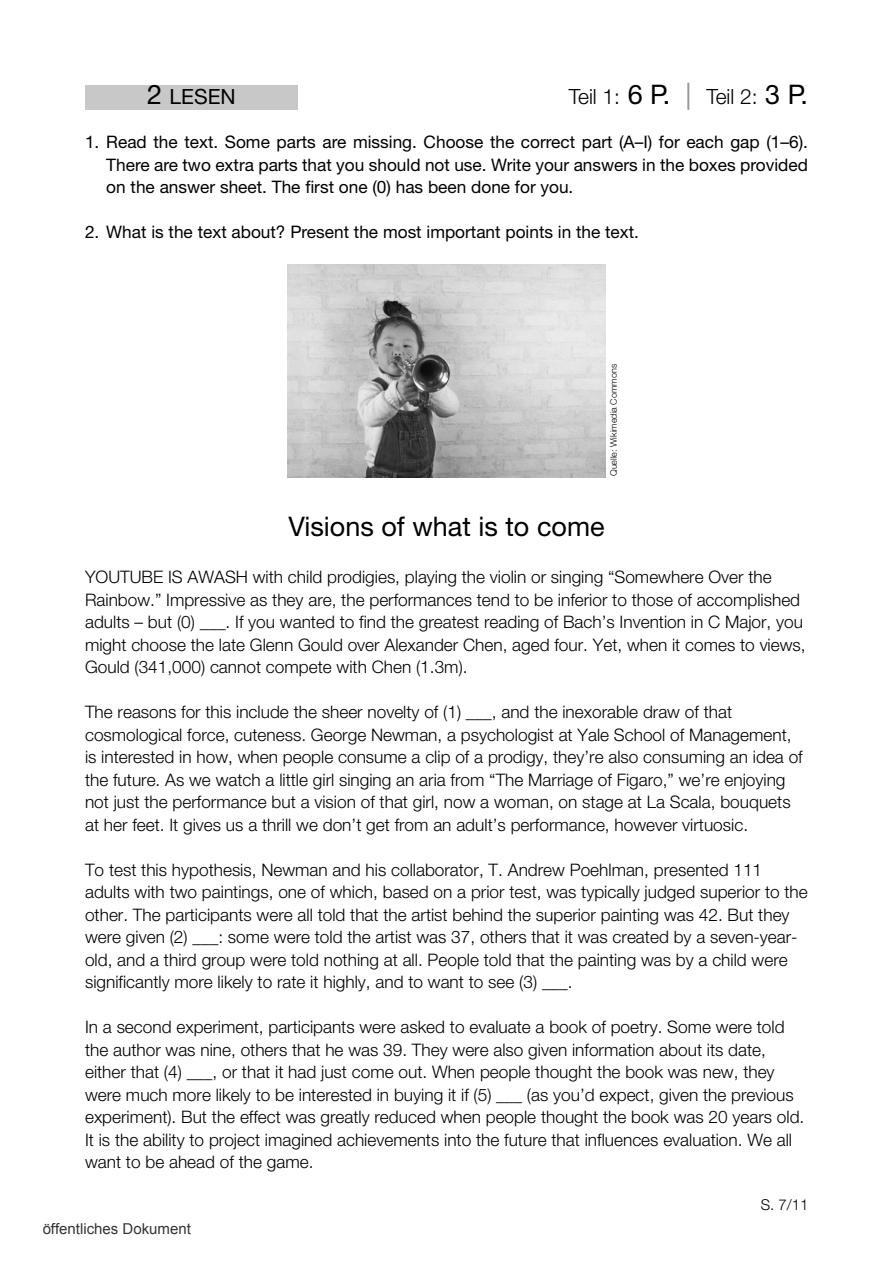
<style>
.page{position:relative;width:893px;height:1263px;background:#fff}
.page>*{position:absolute;margin:0;border:0;box-sizing:border-box;transform-origin:0 0}
.t1{font:27px "Helvetica Neue LT Pro";color:#000}
.t2{font:300 21px "Helvetica Neue LT Pro";color:#000}
.t3{font:21px "Helvetica Neue LT Pro";color:#000}
.t4{font:300 17.25px/22.5px "Helvetica Neue LT Pro";color:#000}
.t5{font:17.25px/22.5px "Helvetica Neue LT Pro";color:#000;text-align:justify}
.t6{font:15px "Arial";color:rgb(0 0 0/.8)}
.t7{font:300 15px "Helvetica Neue LT Pro";color:#000}
.t8{font:300 9px "Helvetica Neue LT Pro";color:#000}
.s1{font-size:27px}
.s2{font-weight:400;font-size:27px}
.s3{font-weight:400;font-size:27px;color:#949494}
</style>
<div class="page">
<div style="left:85px;top:85px;width:213px;height:24px;background:#c8c8c8"></div>
<img style="left:287px;top:265px;width:319px;height:212px">
<p class="t3" style="left:147px;top:84px;width:90px"><span class="s1">2</span> LESEN</p>
<p class="t2" style="left:569px;top:84px;width:241px">Teil 1: <span class="s2">6 P.</span> <span class="s3">|</span> Teil 2: <span class="s2">3 P.</span></p>
<p class="t5" style="left:106px;top:131px;width:703px;text-indent:-21px">1. Read the text. Some parts are missing. Choose the correct part (A–I) for each gap (1–6).<br>There are two extra parts that you should not use. Write your answers in the boxes provided on the answer sheet. The first one (0) has been done for you.</p>
<p class="t5" style="left:85px;top:221px;width:555px">2. What is the text about? Present the most important points in the text.</p>
<p class="t8" style="left:608px;top:476px;width:114px;rotate:-90deg">Quelle: Wikimedia Commons</p>
<h1 class="t1" style="left:288px;top:509px;width:318px">Visions of what is to come</h1>
<p class="t4" style="left:85px;top:566px;width:722px">YOUTUBE IS AWASH with child prodigies, playing the violin or singing “Somewhere Over the Rainbow.” Impressive as they are, the performances tend to be inferior to those of accomplished adults – but (0) ___. If you wanted to find the greatest reading of Bach’s Invention in C Major, you might choose the late Glenn Gould over Alexander Chen, aged four. Yet, when it comes to views, Gould (341,000) cannot compete with Chen (1.3m).</p>
<p class="t4" style="left:85px;top:701px;width:719px">The reasons for this include the sheer novelty of (1) ___, and the inexorable draw of that cosmological force, cuteness. George Newman, a psychologist at Yale School of Management, is interested in how, when people consume a clip of a prodigy, they’re also consuming an idea of the future. As we watch a little girl singing an aria from “The Marriage of Figaro,” we’re enjoying not just the performance but a vision of that girl, now a woman, on stage at La Scala, bouquets at her feet. It gives us a thrill we don’t get from an adult’s performance, however virtuosic.</p>
<p class="t4" style="left:85px;top:858px;width:724px">To test this hypothesis, Newman and his collaborator, T. Andrew Poehlman, presented 111 adults with two paintings, one of which, based on a prior test, was typically judged superior to the other. The participants were all told that the artist behind the superior painting was 42. But they were given (2) ___: some were told the artist was 37, others that it was created by a seven-year&shy;old, and a third group were told nothing at all. People told that the painting was by a child were significantly more likely to rate it highly, and to want to see (3) ___.</p>
<p class="t4" style="left:85px;top:1016px;width:721px">In a second experiment, participants were asked to evaluate a book of poetry. Some were told the author was nine, others that he was 39. They were also given information about its date, either that (4) ___, or that it had just come out. When people thought the book was new, they were much more likely to be interested in buying it if (5) ___ (as you’d expect, given the previous experiment). But the effect was greatly reduced when people thought the book was 20 years old.<br>It is the ability to project imagined achievements into the future that influences evaluation. We all want to be ahead of the game.</p>
<p class="t6" style="left:43px;top:1219px;width:150px">öffentliches Dokument</p>
<p class="t7" style="left:761px;top:1195px;width:49px">S. 7/11</p>
</div>
